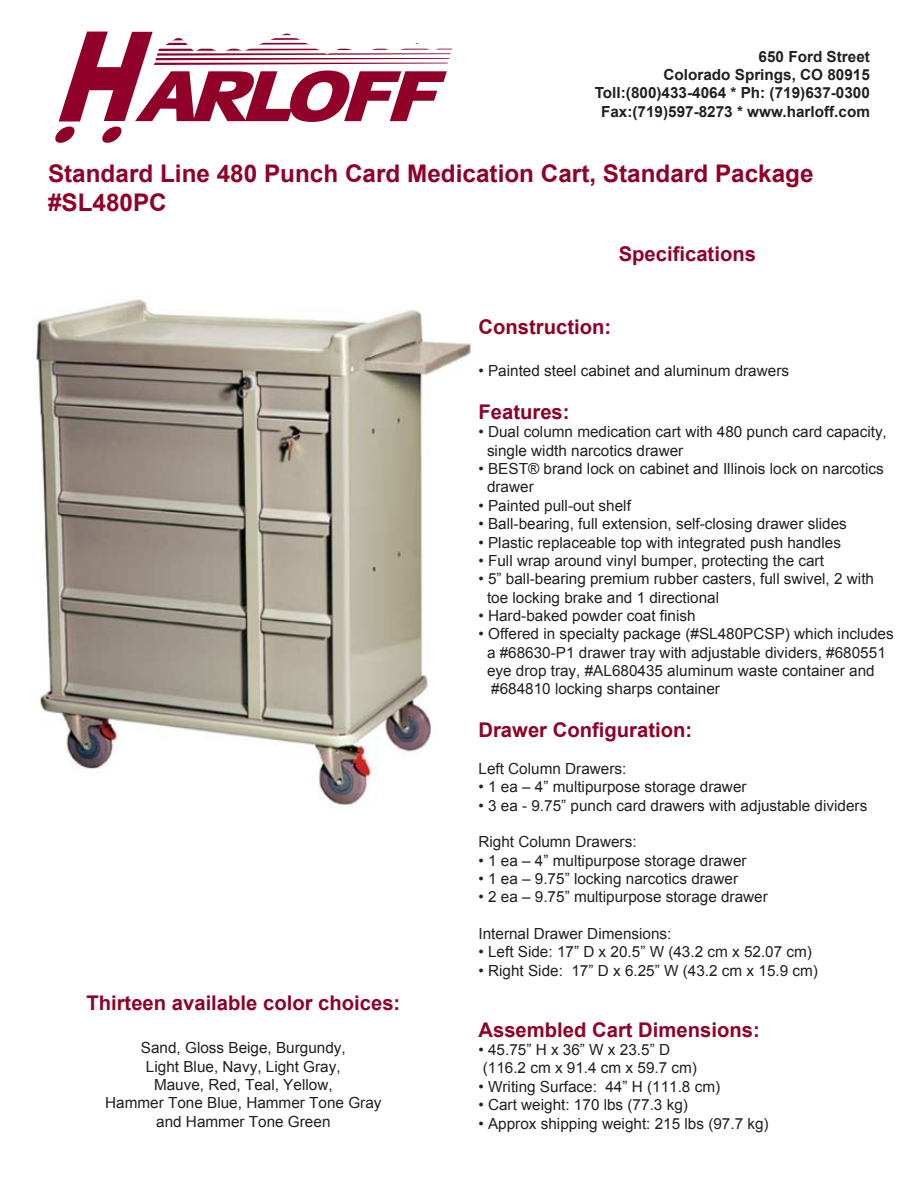
<style>
.page{position:relative;width:918px;height:1188px;background:#fff}
.page>*{position:absolute;margin:0;border:0;box-sizing:border-box;transform-origin:0 0}
.t1{font:700 24.3px/29.1px "Arial";color:#900028}
.t2{font:700 20.25px "Arial";color:#900028}
.t3{font:15.3px/18.3px "Arial";color:#231f20}
.t4{font:700 15.3px/18.3px "Arial";color:#231f20;text-align:right}
</style>
<div class="page">
<svg style="left:55px;top:31px;width:397px;height:112px"></svg>
<img style="left:32px;top:299px;width:440px;height:507px">
<p class="t4" style="left:595px;top:47px;width:277px">650 Ford Street<br>Colorado Springs, CO 80915<br>Toll:(800)433-4064 * Ph: (719)637-0300<br>Fax:(719)597-8273 * www.harloff.com</p>
<h1 class="t1" style="left:48px;top:159px;width:767px">Standard Line 480 Punch Card Medication Cart, Standard Package #SL480PC</h1>
<h2 class="t2" style="left:619px;top:240px;width:139px">Specifications</h2>
<h2 class="t2" style="left:86px;top:990px;width:315px">Thirteen available color choices:</h2>
<p class="t3" style="left:105px;top:1039px;width:278px;text-align:center">Sand, Gloss Beige, Burgundy,<br>Light Blue, Navy, Light Gray,<br>Mauve, Red, Teal, Yellow,<br>Hammer Tone Blue, Hammer Tone Gray and Hammer Tone Green</p>
<h2 class="t2" style="left:478px;top:313px;width:134px">Construction:</h2>
<p class="t3" style="left:478px;top:362px;width:312px">• Painted steel cabinet and aluminum drawers</p>
<h2 class="t2" style="left:478px;top:399px;width:93px">Features:</h2>
<p class="t3" style="left:487px;top:423px;width:401px;text-indent:-9px">• Dual column medication cart with 480 punch card capacity, single width narcotics drawer</p>
<p class="t3" style="left:487px;top:460px;width:398px;text-indent:-9px">• BEST® brand lock on cabinet and Illinois lock on narcotics drawer</p>
<p class="t3" style="left:478px;top:496px;width:154px">• Painted pull-out shelf</p>
<p class="t3" style="left:478px;top:515px;width:370px">• Ball-bearing, full extension, self-closing drawer slides</p>
<p class="t3" style="left:478px;top:533px;width:364px">• Plastic replaceable top with integrated push handles</p>
<p class="t3" style="left:478px;top:552px;width:347px">• Full wrap around vinyl bumper, protecting the cart</p>
<p class="t3" style="left:487px;top:570px;width:389px;text-indent:-9px">• 5” ball-bearing premium rubber casters, full swivel, 2 with toe locking brake and 1 directional</p>
<p class="t3" style="left:478px;top:607px;width:219px">• Hard-baked powder coat finish</p>
<p class="t3" style="left:487px;top:625px;width:408px;text-indent:-9px">• Offered in specialty package (#SL480PCSP) which includes a #68630-P1 drawer tray with adjustable dividers, #680551 eye drop tray, #AL680435 aluminum waste container and #684810 locking sharps container</p>
<h2 class="t2" style="left:478px;top:717px;width:215px">Drawer Configuration:</h2>
<p class="t3" style="left:478px;top:759px;width:149px">Left Column Drawers:</p>
<p class="t3" style="left:478px;top:778px;width:270px">• 1 ea – 4” multipurpose storage drawer</p>
<p class="t3" style="left:478px;top:796px;width:390px">• 3 ea - 9.75” punch card drawers with adjustable dividers</p>
<p class="t3" style="left:478px;top:833px;width:160px">Right Column Drawers:</p>
<p class="t3" style="left:478px;top:851px;width:270px">• 1 ea – 4” multipurpose storage drawer</p>
<p class="t3" style="left:478px;top:870px;width:261px">• 1 ea – 9.75” locking narcotics drawer</p>
<p class="t3" style="left:478px;top:888px;width:291px">• 2 ea – 9.75” multipurpose storage drawer</p>
<p class="t3" style="left:478px;top:925px;width:194px">Internal Drawer Dimensions:</p>
<p class="t3" style="left:478px;top:943px;width:335px">• Left Side: 17” D x 20.5” W (43.2 cm x 52.07 cm)</p>
<p class="t3" style="left:478px;top:961px;width:341px">• Right Side: 17” D x 6.25” W (43.2 cm x 15.9 cm)</p>
<h2 class="t2" style="left:478px;top:1016px;width:283px">Assembled Cart Dimensions:</h2>
<p class="t3" style="left:478px;top:1041px;width:220px">• 45.75” H x 36” W x 23.5” D (116.2 cm x 91.4 cm x 59.7 cm)</p>
<p class="t3" style="left:478px;top:1077px;width:243px">• Writing Surface: 44” H (111.8 cm)</p>
<p class="t3" style="left:478px;top:1096px;width:211px">• Cart weight: 170 lbs (77.3 kg)</p>
<p class="t3" style="left:478px;top:1114px;width:292px">• Approx shipping weight: 215 lbs (97.7 kg)</p>
</div>
